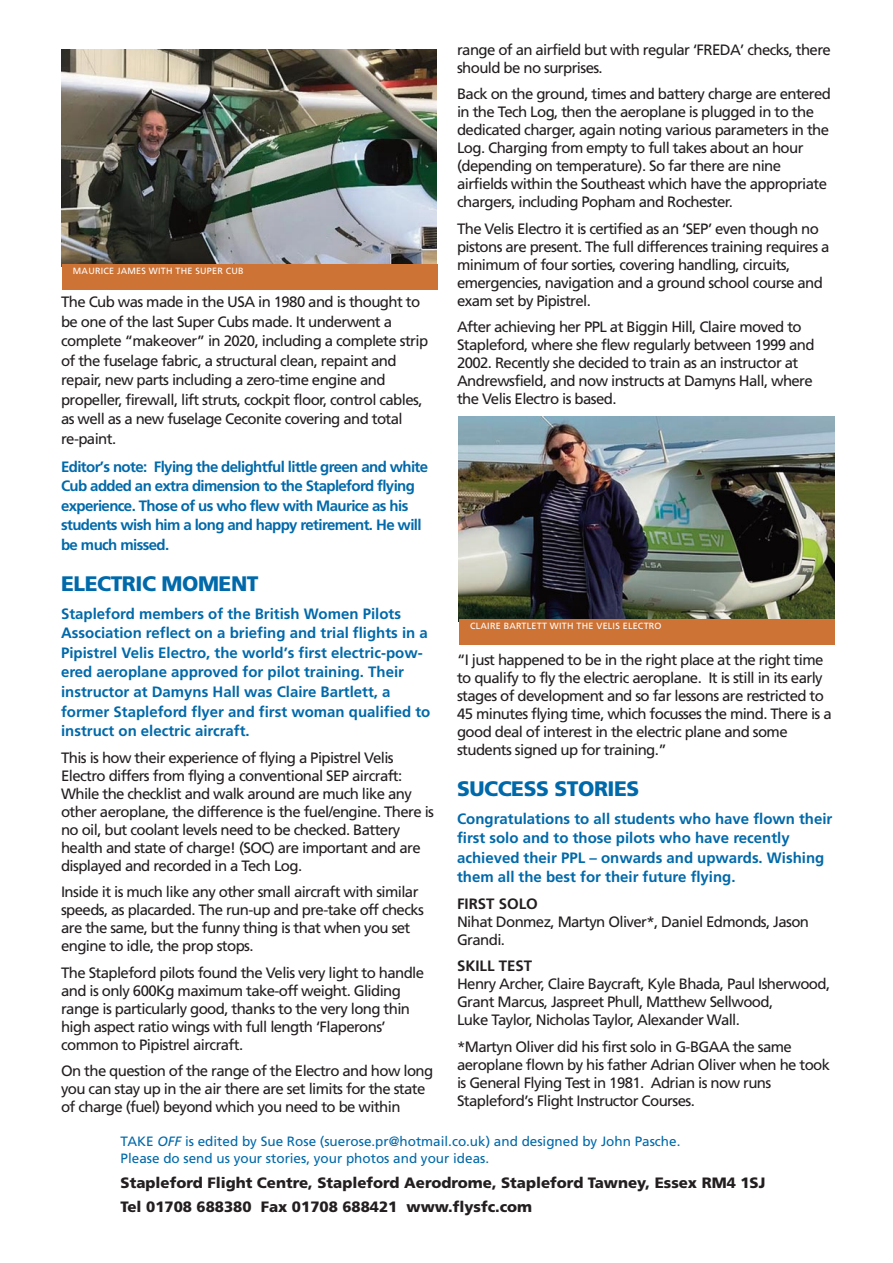
<style>
.page{position:relative;width:893px;height:1263px;background:#fff}
.page>*{position:absolute;margin:0;border:0;box-sizing:border-box;transform-origin:0 0}
.t1{font:900 21px "Frutiger";letter-spacing:-.02em;color:#0069aa}
.t2{font:15px/18px "Frutiger";letter-spacing:-.04em;color:#231f20}
.t3{font:700 15px/19.5px "Frutiger";color:#0069aa}
.t4{font:700 15px/19.5px "Frutiger";letter-spacing:-.04em;color:#0069aa}
.t5{font:900 15px/23.5px "Frutiger";color:#231f20}
.t6{font:700 15px "Frutiger";color:#231f20}
.t7{font:13.5px/16.5px "Frutiger";color:#0069aa}
.t8{font:9px "Frutiger";letter-spacing:.025em;color:#fff}
.s1{font-style:italic}
</style>
<div class="page">
<img style="left:62px;top:49px;width:375px;height:216px">
<div style="left:62px;top:265px;width:375px;height:25px;background:#cd7335"></div>
<img style="left:459px;top:417px;width:375px;height:202px">
<div style="left:459px;top:619px;width:376px;height:25px;background:#cd7335"></div>
<p class="t8" style="left:73px;top:268px;width:172px">MAURICE JAMES WITH THE SUPER CUB</p>
<p class="t2" style="left:61px;top:294px;width:369px;line-height:19.5px">The Cub was made in the USA in 1980 and is thought to be one of the last Super Cubs made. It underwent a complete “makeover” in 2020, including a complete strip of the fuselage fabric, a structural clean, repaint and repair, new parts including a zero-time engine and propeller, firewall, lift struts, cockpit floor, control cables, as well as a new fuselage Ceconite covering and total re-paint.</p>
<p class="t4" style="left:61px;top:458px;width:369px">Editor’s note: Flying the delightful little green and white Cub added an extra dimension to the Stapleford flying experience. Those of us who flew with Maurice as his students wish him a long and happy retirement. He will be much missed.</p>
<h1 class="t1" style="left:61px;top:575px;width:199px">ELECTRIC MOMENT</h1>
<p class="t3" style="left:61px;top:605px;width:371px">Stapleford members of the British Women Pilots Association reflect on a briefing and trial flights in a Pipistrel Velis Electro, the world’s first electric-pow&shy;ered aeroplane approved for pilot training. Their instructor at Damyns Hall was Claire Bartlett, a former Stapleford flyer and first woman qualified to instruct on electric aircraft.</p>
<p class="t2" style="left:61px;top:749px;width:374px">This is how their experience of flying a Pipistrel Velis Electro differs from flying a conventional SEP aircraft:<br>While the checklist and walk around are much like any other aeroplane, the difference is the fuel/engine. There is no oil, but coolant levels need to be checked. Battery health and state of charge! (SOC) are important and are displayed and recorded in a Tech Log.</p>
<p class="t2" style="left:61px;top:884px;width:364px">Inside it is much like any other small aircraft with similar speeds, as placarded. The run-up and pre-take off checks are the same, but the funny thing is that when you set engine to idle, the prop stops.</p>
<p class="t2" style="left:61px;top:964px;width:365px">The Stapleford pilots found the Velis very light to handle and is only 600Kg maximum take-off weight. Gliding range is particularly good, thanks to the very long thin high aspect ratio wings with full length ‘Flaperons’ common to Pipistrel aircraft.</p>
<p class="t2" style="left:61px;top:1063px;width:374px">On the question of the range of the Electro and how long you can stay up in the air there are set limits for the state of charge (fuel) beyond which you need to be within</p>
<p class="t2" style="left:457px;top:41px;width:375px">range of an airfield but with regular ‘FREDA’ checks, there should be no surprises.</p>
<p class="t2" style="left:457px;top:86px;width:375px">Back on the ground, times and battery charge are entered in the Tech Log, then the aeroplane is plugged in to the dedicated charger, again noting various parameters in the Log. Charging from empty to full takes about an hour (depending on temperature). So far there are nine airfields within the Southeast which have the appropriate chargers, including Popham and Rochester.</p>
<p class="t2" style="left:457px;top:221px;width:374px">The Velis Electro it is certified as an ‘SEP’ even though no pistons are present. The full differences training requires a minimum of four sorties, covering handling, circuits, emergencies, navigation and a ground school course and exam set by Pipistrel.</p>
<p class="t2" style="left:457px;top:319px;width:359px">After achieving her PPL at Biggin Hill, Claire moved to Stapleford, where she flew regularly between 1999 and 2002. Recently she decided to train as an instructor at Andrewsfield, and now instructs at Damyns Hall, where the Velis Electro is based.</p>
<p class="t8" style="left:470px;top:622px;width:193px">CLAIRE BARTLETT WITH THE VELIS ELECTRO</p>
<p class="t2" style="left:457px;top:652px;width:376px">“I just happened to be in the right place at the right time to qualify to fly the electric aeroplane. It is still in its early stages of development and so far lessons are restricted to 45 minutes flying time, which focusses the mind. There is a good deal of interest in the electric plane and some students signed up for training.”</p>
<h1 class="t1" style="left:457px;top:780px;width:184px">SUCCESS STORIES</h1>
<p class="t3" style="left:457px;top:810px;width:377px">Congratulations to all students who have flown their first solo and to those pilots who have recently achieved their PPL – onwards and upwards. Wishing them all the best for their future flying.</p>
<p class="t6" style="left:457px;top:897px;width:82px">FIRST SOLO</p>
<p class="t2" style="left:457px;top:914px;width:354px">Nihat Donmez, Martyn Oliver*, Daniel Edmonds, Jason<br>Grandi.</p>
<p class="t6" style="left:457px;top:960px;width:76px">SKILL TEST</p>
<p class="t2" style="left:457px;top:976px;width:375px">Henry Archer, Claire Baycraft, Kyle Bhada, Paul Isherwood,<br>Grant Marcus, Jaspreet Phull, Matthew Sellwood,<br>Luke Taylor, Nicholas Taylor, Alexander Wall.</p>
<p class="t2" style="left:457px;top:1039px;width:375px">*Martyn Oliver did his first solo in G-BGAA the same aeroplane flown by his father Adrian Oliver when he took is General Flying Test in 1981. Adrian is now runs Stapleford’s Flight Instructor Courses.</p>
<p class="t7" style="left:121px;top:1134px;width:561px">TAKE <span class="s1">OFF</span> is edited by Sue Rose (suerose.pr@hotmail.co.uk) and designed by John Pasche.<br>Please do send us your stories, your photos and your ideas.</p>
<p class="t5" style="left:121px;top:1172px;width:646px">Stapleford Flight Centre, Stapleford Aerodrome, Stapleford Tawney, Essex RM4 1SJ<br>Tel 01708 688380 Fax 01708 688421 www.flysfc.com</p>
</div>
